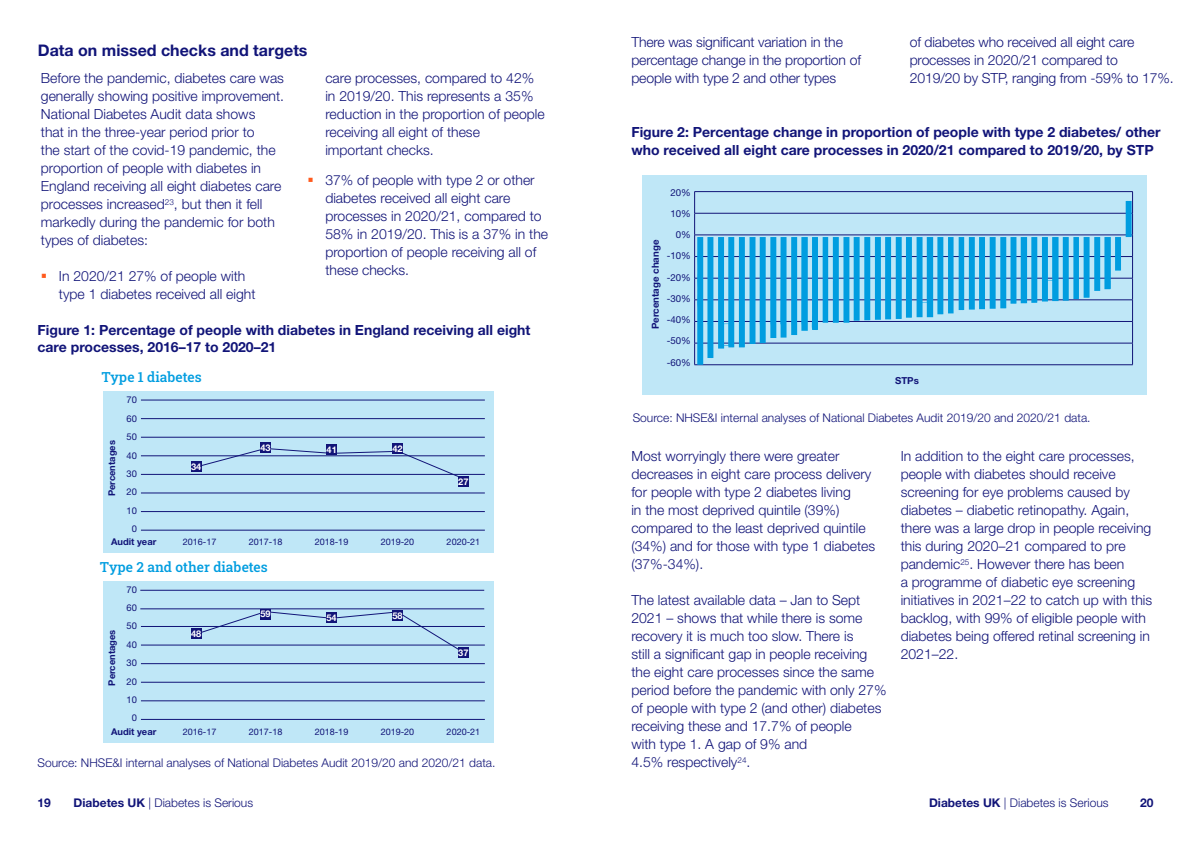
<style>
.page{position:relative;width:1191px;height:842px;background:#fff}
.page>*{position:absolute;margin:0;border:0;box-sizing:border-box;transform-origin:0 0}
.t1{font:700 16px "Helvetica Neue LT Std";color:#111478}
.t2{font:300 14px/18px "Helvetica Neue LT Std";color:#111478}
.t3{font:700 14px/17px "Helvetica Neue LT Std";color:#111478}
.t4{font:500 13.8px "Roboto Slab";color:#009de0}
.t5{font:300 12px "Helvetica Neue LT Std";color:#111478}
.t6{font:700 12px "Helvetica Neue";color:#111478}
.t7{font:9.7px/21.2px "Helvetica Neue LT Std";color:#111478;text-align:right}
.t8{font:700 9.7px "Helvetica Neue LT Std";color:#111478}
.t9{font:700 9.4px "Helvetica Neue LT Std";color:#111478}
.t10{font:9.4px/18.4px "Helvetica Neue LT Std";color:#111478;text-align:center}
.t11{font:700 9.2px "Helvetica Neue";color:#fff}
.t12{font:9px "Helvetica Neue LT Std";color:#111478}
.s1{font-weight:700}
</style>
<div class="page">
<div style="left:103px;top:581px;width:390px;height:162px;background:#bfe7f7"></div>
<svg style="left:197px;top:611px;width:267px;height:39px"></svg>
<hr style="left:141px;top:626px;width:344px;height:1px;background:#111478">
<hr style="left:141px;top:645px;width:344px;height:1px;background:#111478">
<hr style="left:141px;top:663px;width:344px;height:1px;background:#111478">
<hr style="left:141px;top:682px;width:344px;height:1px;background:#111478">
<hr style="left:141px;top:701px;width:344px;height:1px;background:#111478">
<hr style="left:141px;top:719px;width:344px;height:1px;background:#111478">
<div style="left:191px;top:628px;width:11px;height:11px;background:#111478"></div>
<div style="left:458px;top:647px;width:11px;height:11px;background:#111478"></div>
<div style="left:260px;top:609px;width:11px;height:11px;background:#111478"></div>
<div style="left:392px;top:610px;width:11px;height:11px;background:#111478"></div>
<div style="left:326px;top:612px;width:11px;height:11px;background:#111478"></div>
<hr style="left:140px;top:590px;width:344px;height:1px;background:#111478">
<hr style="left:140px;top:609px;width:344px;height:1px;background:#111478">
<div style="left:103px;top:391px;width:390px;height:162px;background:#bfe7f7"></div>
<hr style="left:141px;top:400px;width:344px;height:1px;background:#111478">
<hr style="left:141px;top:418px;width:344px;height:1px;background:#111478">
<hr style="left:141px;top:437px;width:344px;height:1px;background:#111478">
<hr style="left:141px;top:456px;width:344px;height:1px;background:#111478">
<hr style="left:141px;top:474px;width:344px;height:1px;background:#111478">
<hr style="left:141px;top:493px;width:344px;height:1px;background:#111478">
<hr style="left:141px;top:511px;width:344px;height:1px;background:#111478">
<hr style="left:141px;top:530px;width:344px;height:1px;background:#111478">
<div style="left:191px;top:461px;width:11px;height:11px;background:#111478"></div>
<div style="left:458px;top:476px;width:11px;height:11px;background:#111478"></div>
<div style="left:260px;top:442px;width:11px;height:11px;background:#111478"></div>
<div style="left:392px;top:443px;width:11px;height:11px;background:#111478"></div>
<div style="left:326px;top:444px;width:11px;height:10px;background:#111478"></div>
<svg style="left:195px;top:448px;width:269px;height:29px"></svg>
<div style="left:641px;top:175px;width:505px;height:220px;background:#bfe7f7"></div>
<hr style="left:694px;top:191px;width:438px;height:1px;background:#111478">
<svg style="left:694px;top:192px;width:439px;height:173px"></svg>
<p class="t1" style="left:38px;top:41px;width:271px">Data on missed checks and targets</p>
<p class="t2" style="left:631px;top:33px;width:231px">There was significant variation in the percentage change in the proportion of people with type 2 and other types</p>
<p class="t2" style="left:909px;top:33px;width:265px">of diabetes who received all eight care processes in 2020/21 compared to<br>2019/20 by STP, ranging from -59% to 17%.</p>
<p class="t2" style="left:325px;top:69px;width:221px">care processes, compared to 42% in 2019/20. This represents a 35% reduction in the proportion of people receiving all eight of these<br>important checks.</p>
<p class="t2" style="left:325px;top:170px;width:224px">37% of people with type 2 or other diabetes received all eight care processes in 2020/21, compared to<br>58% in 2019/20. This is a 37% in the proportion of people receiving all of these checks.</p>
<p class="t2" style="left:41px;top:69px;width:245px">Before the pandemic, diabetes care was generally showing positive improvement.<br>National Diabetes Audit data shows<br>that in the three-year period prior to<br>the start of the covid-19 pandemic, the proportion of people with diabetes in England receiving all eight diabetes care processes increased<sup>23</sup>, but then it fell markedly during the pandemic for both types of diabetes:</p>
<p class="t2" style="left:59px;top:267px;width:198px">In 2020/21 27% of people with type 1 diabetes received all eight</p>
<p class="t3" style="left:631px;top:123px;width:531px;line-height:18px">Figure 2: Percentage change in proportion of people with type 2 diabetes/ other who received all eight care processes in 2020/21 compared to 2019/20, by STP</p>
<p class="t7" style="left:667px;top:181px;width:26px">20%<br>10%<br>0% -10% -20% -30% -40% -50% -60%</p>
<p class="t8" style="left:649px;top:329px;width:91px;rotate:-90deg">Percentage change</p>
<p class="t3" style="left:38px;top:321px;width:494px">Figure 1: Percentage of people with diabetes in England receiving all eight care processes, 2016–17 to 2020–21</p>
<p class="t4" style="left:101px;top:368px;width:102px">Type 1 diabetes</p>
<p class="t9" style="left:106px;top:496px;width:58px;rotate:-90deg">Percentages</p>
<p class="t10" style="left:127px;top:391px;width:12px">70<br>60<br>50<br>40<br>30<br>20<br>10<br>0</p>
<p class="t11" style="left:191px;top:460px;width:12px">34</p>
<p class="t11" style="left:260px;top:441px;width:12px">43</p>
<p class="t11" style="left:327px;top:442px;width:12px">41</p>
<p class="t11" style="left:392px;top:441px;width:12px">42</p>
<p class="t11" style="left:458px;top:474px;width:12px">27</p>
<p class="t9" style="left:111px;top:536px;width:47px">Audit year</p>
<p class="t12" style="left:183px;top:537px;width:35px">2016-17</p>
<p class="t12" style="left:249px;top:537px;width:35px">2017-18</p>
<p class="t12" style="left:315px;top:537px;width:35px">2018-19</p>
<p class="t12" style="left:381px;top:537px;width:35px">2019-20</p>
<p class="t12" style="left:446px;top:537px;width:35px">2020-21</p>
<p class="t4" style="left:100px;top:558px;width:169px">Type 2 and other diabetes</p>
<p class="t10" style="left:127px;top:580px;width:12px">70<br>60<br>50<br>40<br>30<br>20<br>10<br>0</p>
<p class="t9" style="left:106px;top:686px;width:58px;rotate:-90deg">Percentages</p>
<p class="t11" style="left:191px;top:626px;width:12px">48</p>
<p class="t11" style="left:260px;top:606px;width:12px">59</p>
<p class="t11" style="left:326px;top:610px;width:12px">54</p>
<p class="t11" style="left:392px;top:608px;width:12px">58</p>
<p class="t11" style="left:458px;top:646px;width:12px">37</p>
<p class="t9" style="left:111px;top:726px;width:47px">Audit year</p>
<p class="t12" style="left:183px;top:726px;width:35px">2016-17</p>
<p class="t12" style="left:249px;top:726px;width:35px">2017-18</p>
<p class="t12" style="left:315px;top:726px;width:35px">2018-19</p>
<p class="t12" style="left:381px;top:726px;width:35px">2019-20</p>
<p class="t12" style="left:446px;top:726px;width:35px">2020-21</p>
<p class="t5" style="left:38px;top:756px;width:459px">Source: NHSE&amp;I internal analyses of National Diabetes Audit 2019/20 and 2020/21 data.</p>
<p class="t8" style="left:895px;top:375px;width:25px">STPs</p>
<p class="t5" style="left:632px;top:410px;width:459px">Source: NHSE&amp;I internal analyses of National Diabetes Audit 2019/20 and 2020/21 data.</p>
<p class="t2" style="left:631px;top:447px;width:245px">Most worryingly there were greater decreases in eight care process delivery for people with type 2 diabetes living<br>in the most deprived quintile (39%) compared to the least deprived quintile (34%) and for those with type 1 diabetes (37%-34%).</p>
<p class="t2" style="left:631px;top:591px;width:257px">The latest available data – Jan to Sept 2021 – shows that while there is some recovery it is much too slow. There is<br>still a significant gap in people receiving the eight care processes since the same period before the pandemic with only 27% of people with type 2 (and other) diabetes receiving these and 17.7% of people<br>with type 1. A gap of 9% and<br>4.5% respectively<sup>24</sup>.</p>
<p class="t2" style="left:900px;top:447px;width:253px">In addition to the eight care processes, people with diabetes should receive screening for eye problems caused by diabetes – diabetic retinopathy. Again, there was a large drop in people receiving this during 2020–21 compared to pre pandemic<sup>25</sup>. However there has been<br>a programme of diabetic eye screening initiatives in 2021–22 to catch up with this backlog, with 99% of eligible people with diabetes being offered retinal screening in 2021–22.</p>
<p class="t6" style="left:38px;top:793px;width:15px">19</p>
<p class="t5" style="left:74px;top:795px;width:181px"><span class="s1">Diabetes UK</span> | Diabetes is Serious</p>
<p class="t5" style="left:929px;top:795px;width:181px"><span class="s1">Diabetes UK</span> | Diabetes is Serious</p>
<p class="t6" style="left:1140px;top:793px;width:15px">20</p>
</div>
